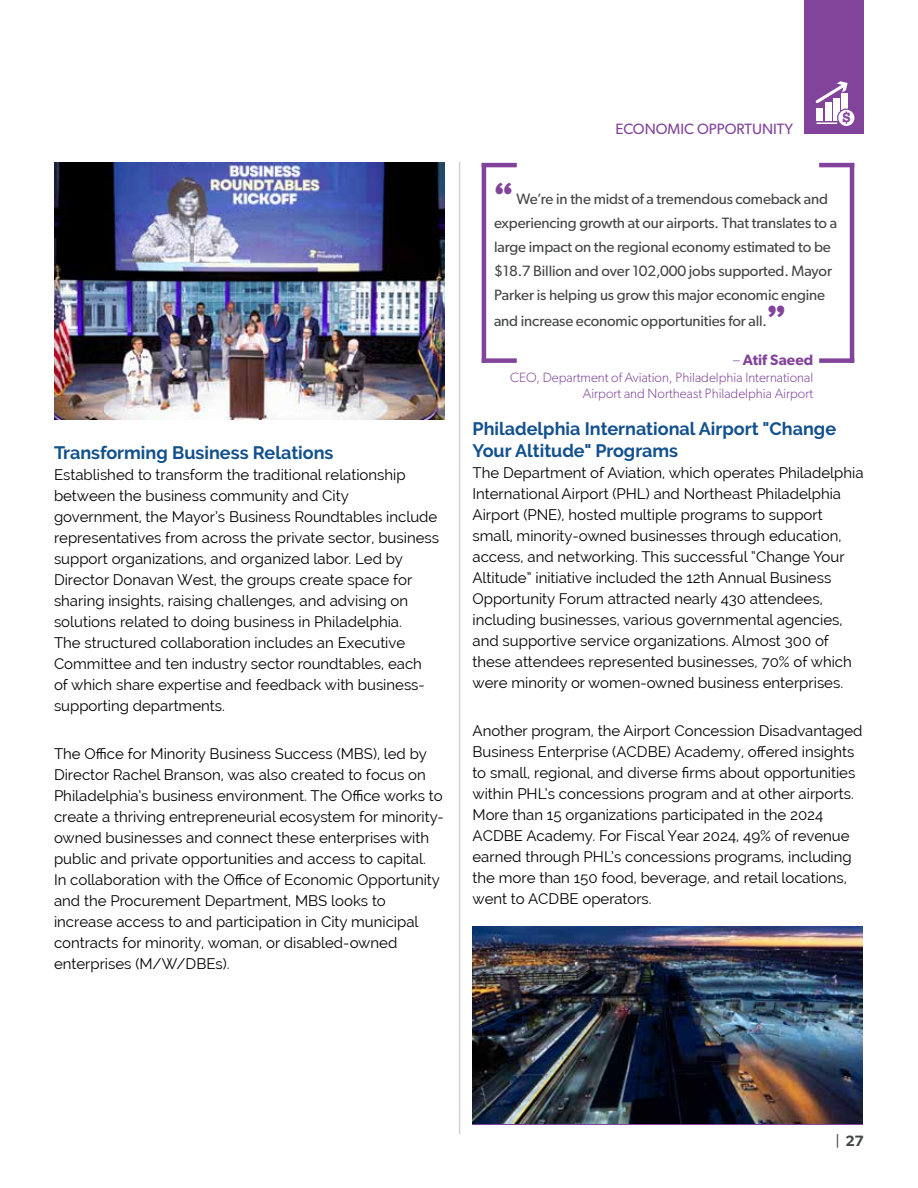
<style>
.page{position:relative;width:918px;height:1188px;background:#fff}
.page>*{position:absolute;margin:0;border:0;box-sizing:border-box;transform-origin:0 0}
.t1{font:700 45px "Coquette";color:#81449a}
.t2{font:700 18px/21.6px "Raleway";color:#12508e}
.t3{font:15px/21px "Raleway";color:#000}
.t4{font:15px/24px "Gibson";letter-spacing:-.01em;color:#444545}
.t5{font:15px "Gibson";color:#81449a}
.t6{font:600 15px "Gibson";color:#81449a}
.t7{font:600 15px "Gibson";color:#444545}
.t8{font:800 13.65px "Lexia";color:#81449a}
.t9{font:300 13.5px/16.2px "Gibson";color:#81449a;text-align:right}
.s1{font-weight:300}
.s2{font-weight:400}
</style>
<div class="page">
<hr style="left:482px;top:163px;width:35px;height:4px;background:#81449a">
<div style="left:482px;top:358px;width:35px;height:5px;background:#81449a"></div>
<hr style="left:482px;top:163px;width:4px;height:200px;background:#81449a">
<div style="left:819px;top:358px;width:35px;height:5px;background:#81449a"></div>
<hr style="left:819px;top:163px;width:35px;height:4px;background:#81449a">
<hr style="left:850px;top:163px;width:4px;height:200px;background:#81449a">
<div style="left:804px;top:0;width:60px;height:93px;background:#81449a"></div>
<div style="left:804px;top:74px;width:60px;height:60px;background:#81449a"></div>
<div style="left:816px;top:108px;width:7px;height:13px;background:#fff"></div>
<div style="left:825px;top:102px;width:6px;height:19px;background:#fff"></div>
<div style="left:833px;top:98px;width:7px;height:23px;background:#fff"></div>
<svg style="left:841px;top:106px;width:7px;height:4px"></svg>
<svg style="left:815px;top:81px;width:33px;height:25px"></svg>
<svg style="left:837px;top:109px;width:19px;height:18px"></svg>
<div style="left:838px;top:110px;width:16px;height:16px;background:#fff;border-radius:50%"></div>
<hr style="left:817px;top:122px;width:20px;height:2px;background:#fff">
<hr style="left:459px;top:162px;width:1px;height:972px;background:#d0d0cf">
<img style="left:54px;top:162px;width:391px;height:257px">
<img style="left:472px;top:927px;width:390px;height:196px">
<p class="t2" style="left:54px;top:442px;width:281px">Transforming Business Relations</p>
<p class="t3" style="left:54px;top:464px;width:387px">Established to transform the traditional relationship between the business community and City government, the Mayor’s Business Roundtables include representatives from across the private sector, business support organizations, and organized labor. Led by Director Donavan West, the groups create space for sharing insights, raising challenges, and advising on solutions related to doing business in Philadelphia.<br>The structured collaboration includes an Executive Committee and ten industry sector roundtables, each of which share expertise and feedback with business&shy;supporting departments.</p>
<p class="t3" style="left:54px;top:743px;width:391px">The Office for Minority Business Success (MBS), led by Director Rachel Branson, was also created to focus on Philadelphia’s business environment. The Office works to create a thriving entrepreneurial ecosystem for minority&shy;owned businesses and connect these enterprises with public and private opportunities and access to capital.<br>In collaboration with the Office of Economic Opportunity and the Procurement Department, MBS looks to increase access to and participation in City municipal contracts for minority, woman, or disabled-owned enterprises (M/W/DBEs).</p>
<p class="t5" style="left:615px;top:120px;width:179px">ECONOMIC OPPORTUNITY</p>
<p class="t8" style="left:842px;top:108px;width:10px">$</p>
<h1 class="t1" style="left:494px;top:171px;width:21px">“</h1>
<p class="t4" style="left:494px;top:187px;width:345px;text-indent:22px">We’re in the midst of a tremendous comeback and experiencing growth at our airports. That translates to a large impact on the regional economy estimated to be $18.7 Billion and over 102,000 jobs supported. Mayor Parker is helping us grow this major economic engine</p>
<p class="t4" style="left:494px;top:309px;width:275px">and increase economic opportunities for all.</p>
<h1 class="t1" style="left:767px;top:294px;width:21px">”</h1>
<p class="t6" style="left:733px;top:351px;width:82px"><span class="s1">–</span> Atif Saeed</p>
<p class="t9" style="left:510px;top:369px;width:305px">CEO, Department of Aviation, Philadelphia International<br>Airport and Northeast Philadelphia Airport</p>
<p class="t2" style="left:472px;top:418px;width:365px">Philadelphia International Airport "Change<br>Your Altitude" Programs</p>
<p class="t3" style="left:472px;top:462px;width:393px">The Department of Aviation, which operates Philadelphia International Airport (PHL) and Northeast Philadelphia Airport (PNE), hosted multiple programs to support small, minority-owned businesses through education, access, and networking. This successful “Change Your Altitude” initiative included the 12th Annual Business Opportunity Forum attracted nearly 430 attendees, including businesses, various governmental agencies, and supportive service organizations. Almost 300 of these attendees represented businesses, 70% of which were minority or women-owned business enterprises.</p>
<p class="t3" style="left:472px;top:720px;width:392px">Another program, the Airport Concession Disadvantaged Business Enterprise (ACDBE) Academy, offered insights to small, regional, and diverse firms about opportunities within PHL’s concessions program and at other airports.<br>More than 15 organizations participated in the 2024<br>ACDBE Academy. For Fiscal Year 2024, 49% of revenue earned through PHL’s concessions programs, including the more than 150 food, beverage, and retail locations, went to ACDBE operators.</p>
<p class="t7" style="left:835px;top:1132px;width:30px"><span class="s2">|</span> 27</p>
</div>
